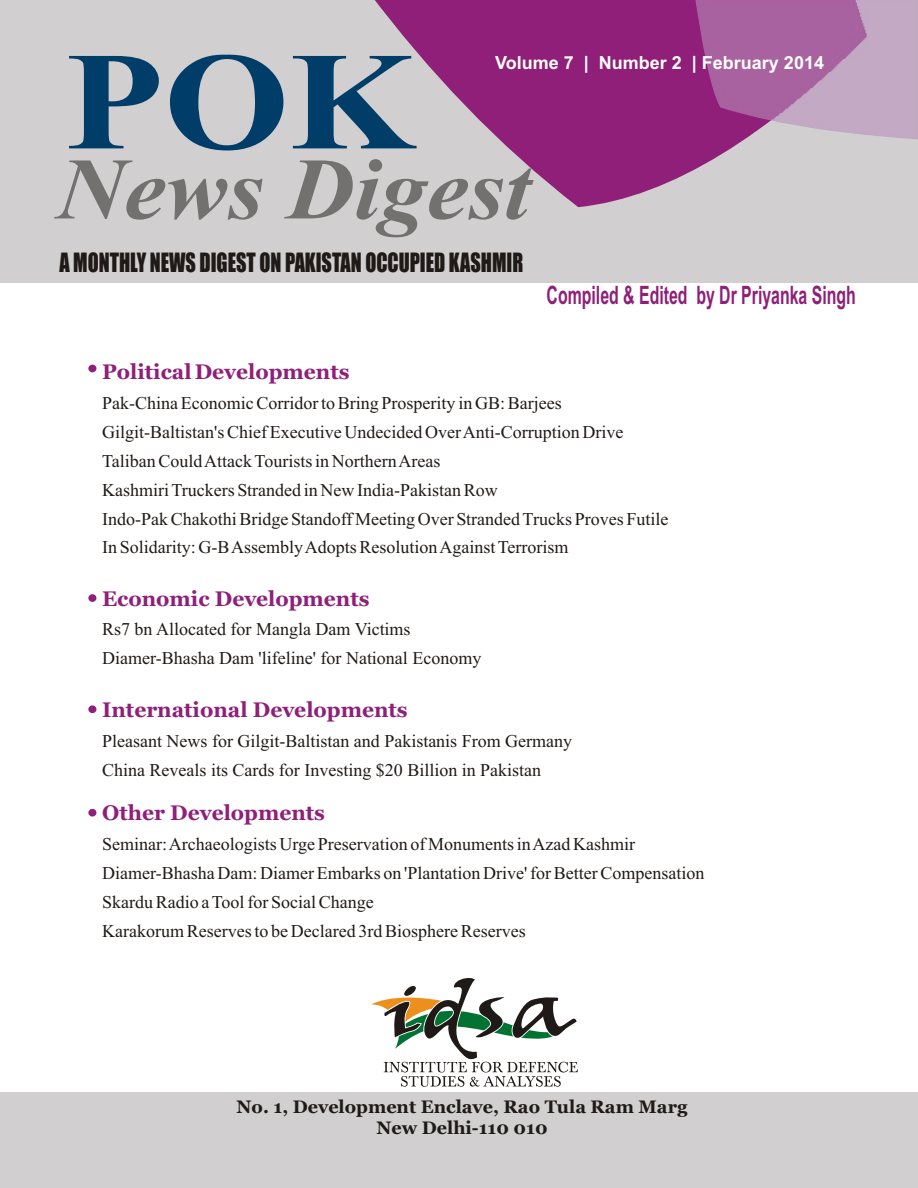
<style>
.page{position:relative;width:918px;height:1188px;background:#fff}
.page>*{position:absolute;margin:0;border:0;box-sizing:border-box;transform-origin:0 0}
.t1{font:700 139.65px "Times New Roman";color:#003d69;scale:1.16 1}
.t2{font:italic 700 87.45px "Times New Roman";color:#737070;scale:1.06 1}
.t3{font:700 25.35px "Arial";color:#8f1f78;scale:.63 1}
.t4{font:24.6px "Impact";color:#1f1a17;scale:.82 1}
.t5{font:700 21px "Georgia";color:#8f1f78}
.t6{font:18px/29px "Times New Roman";color:#1f1a17}
.t7{font:700 18px/20.4px "Georgia";color:#1f1a17;text-align:center}
.t8{font:700 18px "Arial";color:#fff}
</style>
<div class="page">
<div style="left:0;top:0;width:918px;height:283px;background:#d1cfcf"></div>
<svg style="left:375px;top:0;width:367px;height:207px;fill:#8f1f78"></svg>
<img style="left:694px;top:0;width:224px;height:141px">
<div style="left:88px;top:365px;width:8px;height:7px;background:#8f1f78;border-radius:50%"></div>
<div style="left:88px;top:594px;width:8px;height:8px;background:#8f1f78;border-radius:50%"></div>
<div style="left:88px;top:809px;width:8px;height:8px;background:#8f1f78;border-radius:50%"></div>
<div style="left:88px;top:705px;width:8px;height:8px;background:#8f1f78;border-radius:50%"></div>
<svg style="left:371px;top:978px;width:207px;height:109px"></svg>
<div style="left:0;top:1093px;width:918px;height:95px;background:#d1cfcf"></div>
<h1 class="t1" style="left:65px;top:54px;width:303px">POK</h1>
<p class="t8" style="left:495px;top:56px;width:330px">Volume 7 | Number 2 | February 2014</p>
<h2 class="t2" style="left:57px;top:159px;width:448px">News Digest</h2>
<h3 class="t4" style="left:59px;top:252px;width:567px">A MONTHLY NEWS DIGEST ON PAKISTAN OCCUPIED KASHMIR</h3>
<h3 class="t3" style="left:547px;top:285px;width:492px">Compiled &amp; Edited by Dr Priyanka Singh</h3>
<p class="t5" style="left:102px;top:363px;width:249px">Political Developments</p>
<p class="t6" style="left:102px;top:390px;width:568px">Pak-China Economic Corridor to Bring Prosperity in GB: Barjees Gilgit-Baltistan's Chief Executive Undecided Over Anti-Corruption Drive Taliban Could Attack Tourists in Northern Areas<br>Kashmiri Truckers Stranded in New India-Pakistan Row<br>Indo-Pak Chakothi Bridge Standoff Meeting Over Stranded Trucks Proves Futile In Solidarity: G-B Assembly Adopts Resolution Against Terrorism</p>
<p class="t5" style="left:102px;top:590px;width:269px">Economic Developments</p>
<p class="t6" style="left:102px;top:617px;width:381px">Rs7 bn Allocated for Mangla Dam Victims<br>Diamer-Bhasha Dam 'lifeline' for National Economy</p>
<p class="t5" style="left:102px;top:701px;width:307px">International Developments</p>
<p class="t6" style="left:102px;top:728px;width:472px">Pleasant News for Gilgit-Baltistan and Pakistanis From Germany<br>China Reveals its Cards for Investing $20 Billion in Pakistan</p>
<p class="t5" style="left:102px;top:804px;width:224px">Other Developments</p>
<p class="t6" style="left:102px;top:831px;width:604px">Seminar: Archaeologists Urge Preservation of Monuments in Azad Kashmir Diamer-Bhasha Dam: Diamer Embarks on 'Plantation Drive' for Better Compensation Skardu Radio a Tool for Social Change<br>Karakorum Reserves to be Declared 3rd Biosphere Reserves</p>
<p class="t7" style="left:237px;top:1098px;width:452px">No. 1, Development Enclave, Rao Tula Ram Marg<br>New Delhi-110 010</p>
</div>
